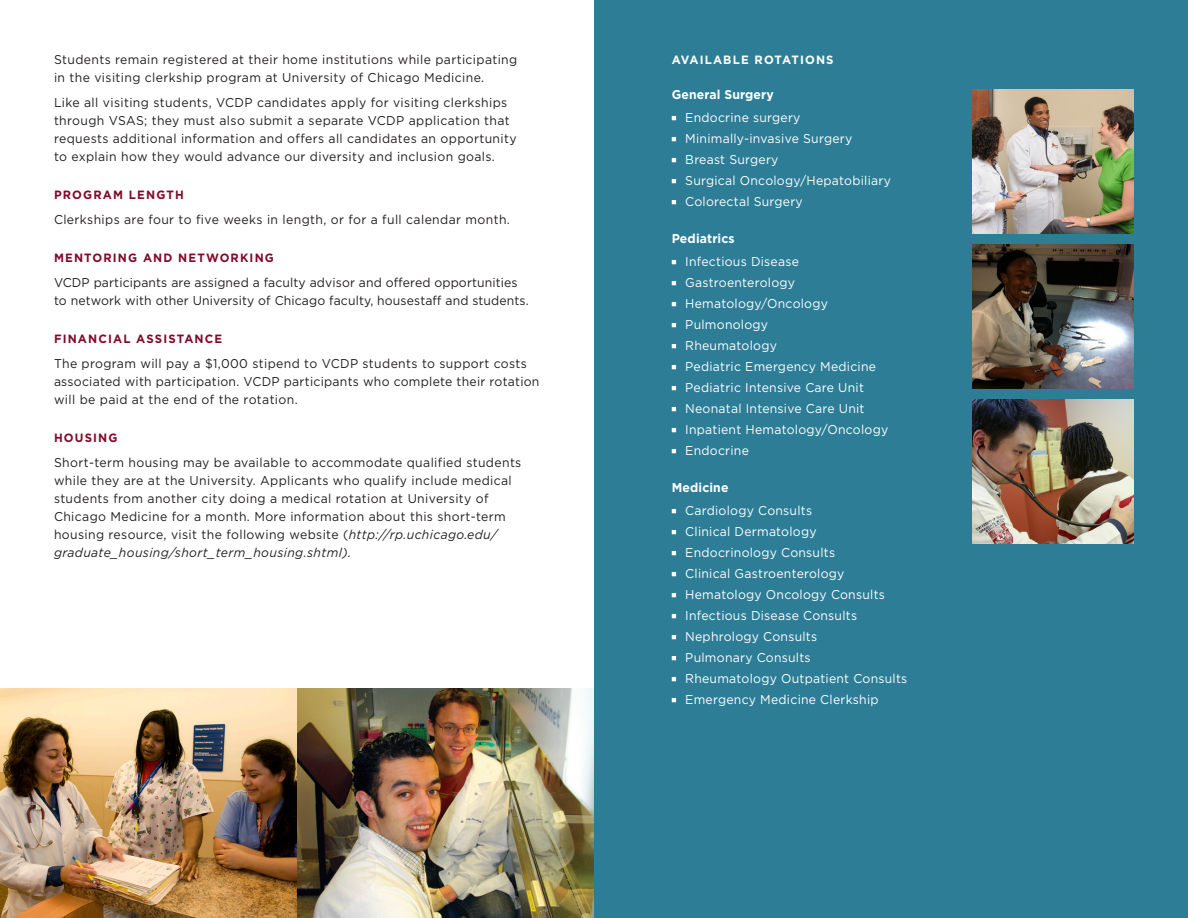
<style>
.page{position:relative;width:1188px;height:918px;background:#fff}
.page>*{position:absolute;margin:0;border:0;box-sizing:border-box;transform-origin:0 0}
.t1{font:12.75px/18px "Gotham";letter-spacing:.03em;color:#231f20;scale:.96 1}
.t2{font:12.75px "Gotham";letter-spacing:.02em;color:#fff;scale:.96 1}
.t3{font:12.75px/18px "Gotham";letter-spacing:.01em;color:#231f20;scale:.96 1}
.t4{font:700 12.75px "Gotham";letter-spacing:.01em;color:#fff;scale:.96 1}
.t5{font:700 12px "Gotham";letter-spacing:.1em;color:#830a2b;scale:.96 1}
.t6{font:700 12px "Gotham";letter-spacing:.1em;color:#fff;scale:.96 1}
.s1{font-style:italic}
</style>
<div class="page">
<div style="left:594px;top:0;width:594px;height:918px;background:#2d7d96"></div>
<svg style="left:672px;top:116px;width:4px;height:4px"></svg>
<svg style="left:672px;top:137px;width:4px;height:4px"></svg>
<svg style="left:672px;top:158px;width:4px;height:4px"></svg>
<svg style="left:672px;top:179px;width:4px;height:4px"></svg>
<svg style="left:672px;top:200px;width:4px;height:4px"></svg>
<svg style="left:672px;top:260px;width:4px;height:4px"></svg>
<svg style="left:672px;top:281px;width:4px;height:4px"></svg>
<svg style="left:672px;top:302px;width:4px;height:4px"></svg>
<svg style="left:672px;top:323px;width:4px;height:4px"></svg>
<svg style="left:672px;top:344px;width:4px;height:4px"></svg>
<svg style="left:672px;top:365px;width:4px;height:4px"></svg>
<svg style="left:672px;top:386px;width:4px;height:4px"></svg>
<svg style="left:672px;top:407px;width:4px;height:4px"></svg>
<svg style="left:672px;top:428px;width:4px;height:4px"></svg>
<svg style="left:672px;top:449px;width:4px;height:4px"></svg>
<svg style="left:672px;top:509px;width:4px;height:4px"></svg>
<svg style="left:672px;top:530px;width:4px;height:4px"></svg>
<svg style="left:672px;top:551px;width:4px;height:4px"></svg>
<svg style="left:672px;top:572px;width:4px;height:4px"></svg>
<svg style="left:672px;top:593px;width:4px;height:4px"></svg>
<svg style="left:672px;top:614px;width:4px;height:4px"></svg>
<svg style="left:672px;top:635px;width:4px;height:4px"></svg>
<svg style="left:672px;top:656px;width:4px;height:4px"></svg>
<svg style="left:672px;top:677px;width:4px;height:4px"></svg>
<svg style="left:672px;top:698px;width:4px;height:4px"></svg>
<img style="left:0;top:688px;width:297px;height:230px">
<img style="left:297px;top:688px;width:297px;height:230px">
<img style="left:972px;top:244px;width:162px;height:145px">
<img style="left:972px;top:89px;width:162px;height:144px">
<img style="left:972px;top:400px;width:162px;height:144px">
<p class="t1" style="left:54px;top:50px;width:484px">Students remain registered at their home institutions while participating in the visiting clerkship program at University of Chicago Medicine.</p>
<p class="t1" style="left:54px;top:93px;width:483px">Like all visiting students, VCDP candidates apply for visiting clerkships through VSAS; they must also submit a separate VCDP application that requests additional information and offers all candidates an opportunity to explain how they would advance our diversity and inclusion goals.</p>
<p class="t5" style="left:54px;top:187px;width:137px">PROGRAM LENGTH</p>
<p class="t1" style="left:54px;top:210px;width:476px">Clerkships are four to five weeks in length, or for a full calendar month.</p>
<p class="t5" style="left:54px;top:250px;width:231px">MENTORING AND NETWORKING</p>
<p class="t3" style="left:54px;top:273px;width:496px">VCDP participants are assigned a faculty advisor and offered opportunities to network with other University of Chicago faculty, housestaff and students.</p>
<p class="t5" style="left:54px;top:331px;width:177px">FINANCIAL ASSISTANCE</p>
<p class="t1" style="left:54px;top:354px;width:507px">The program will pay a $1,000 stipend to VCDP students to support costs associated with participation. VCDP participants who complete their rotation will be paid at the end of the rotation.</p>
<p class="t5" style="left:54px;top:430px;width:68px">HOUSING</p>
<p class="t1" style="left:54px;top:453px;width:488px">Short-term housing may be available to accommodate qualified students while they are at the University. Applicants who qualify include medical students from another city doing a medical rotation at University of Chicago Medicine for a month. More information about this short-term housing resource, visit the following website (<span class="s1">http://rp.uchicago.edu/ graduate_housing/short_term_housing.shtml).</span></p>
<p class="t6" style="left:672px;top:51px;width:170px">AVAILABLE ROTATIONS</p>
<p class="t4" style="left:672px;top:86px;width:108px">General Surgery</p>
<p class="t2" style="left:685px;top:109px;width:122px">Endocrine surgery</p>
<p class="t2" style="left:685px;top:130px;width:176px">Minimally-invasive Surgery</p>
<p class="t2" style="left:685px;top:151px;width:99px">Breast Surgery</p>
<p class="t2" style="left:685px;top:172px;width:216px">Surgical Oncology/Hepatobiliary</p>
<p class="t2" style="left:685px;top:193px;width:124px">Colorectal Surgery</p>
<p class="t4" style="left:672px;top:230px;width:67px">Pediatrics</p>
<p class="t2" style="left:685px;top:253px;width:120px">Infectious Disease</p>
<p class="t2" style="left:685px;top:274px;width:116px">Gastroenterology</p>
<p class="t2" style="left:685px;top:295px;width:150px">Hematology/Oncology</p>
<p class="t2" style="left:685px;top:316px;width:88px">Pulmonology</p>
<p class="t2" style="left:685px;top:337px;width:97px">Rheumatology</p>
<p class="t2" style="left:685px;top:358px;width:200px">Pediatric Emergency Medicine</p>
<p class="t2" style="left:685px;top:379px;width:188px">Pediatric Intensive Care Unit</p>
<p class="t2" style="left:685px;top:400px;width:188px">Neonatal Intensive Care Unit</p>
<p class="t2" style="left:685px;top:421px;width:213px">Inpatient Hematology/Oncology</p>
<p class="t2" style="left:685px;top:442px;width:68px">Endocrine</p>
<p class="t4" style="left:672px;top:479px;width:61px">Medicine</p>
<p class="t2" style="left:685px;top:502px;width:134px">Cardiology Consults</p>
<p class="t2" style="left:685px;top:523px;width:138px">Clinical Dermatology</p>
<p class="t2" style="left:685px;top:544px;width:158px">Endocrinology Consults</p>
<p class="t2" style="left:685px;top:565px;width:167px">Clinical Gastroenterology</p>
<p class="t2" style="left:685px;top:586px;width:210px">Hematology Oncology Consults</p>
<p class="t2" style="left:685px;top:607px;width:181px">Infectious Disease Consults</p>
<p class="t2" style="left:685px;top:628px;width:139px">Nephrology Consults</p>
<p class="t2" style="left:685px;top:649px;width:132px">Pulmonary Consults</p>
<p class="t2" style="left:685px;top:670px;width:233px">Rheumatology Outpatient Consults</p>
<p class="t2" style="left:685px;top:691px;width:203px">Emergency Medicine Clerkship</p>
</div>
